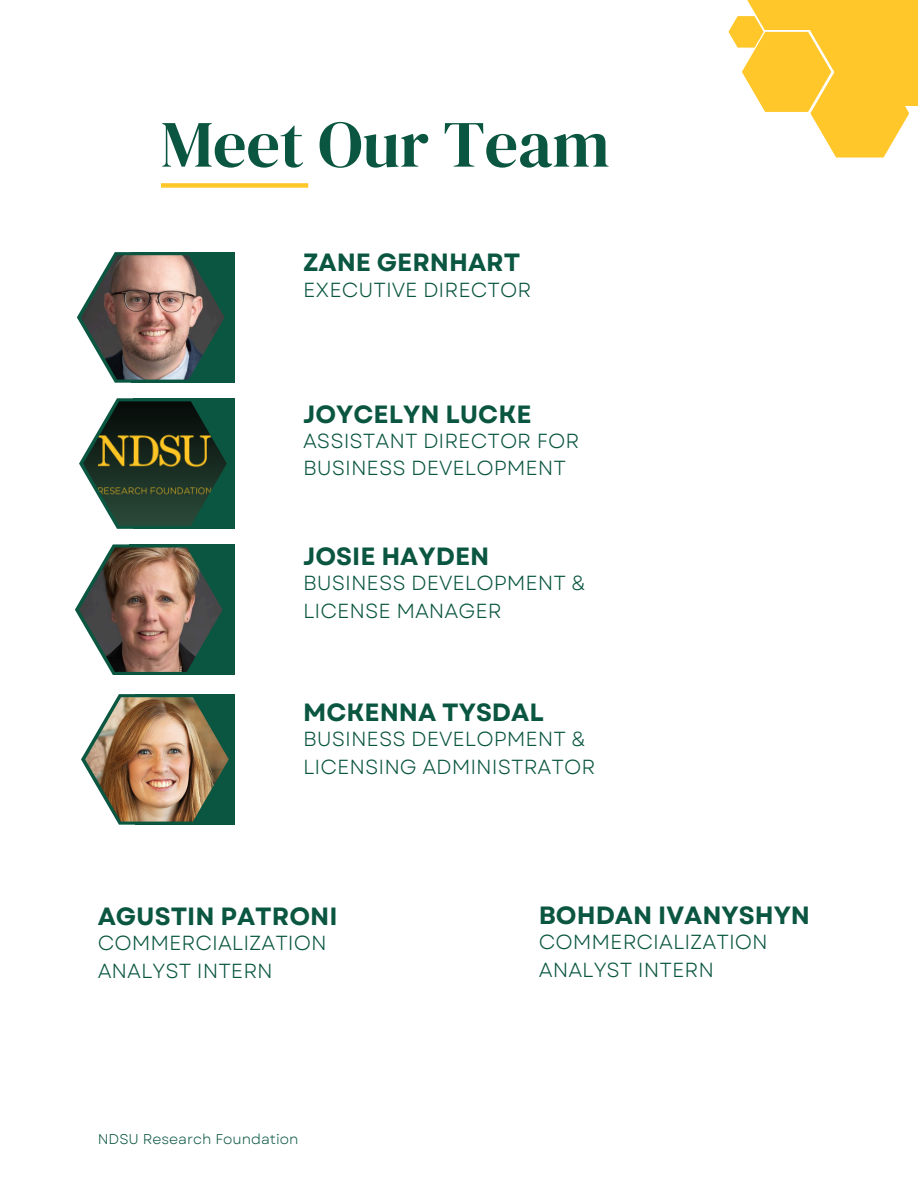
<style>
.page{position:relative;width:918px;height:1188px;background:#fff}
.page>*{position:absolute;margin:0;border:0;box-sizing:border-box;transform-origin:0 0}
.t1{font:66px "DM Serif Display";color:#0a5640}
.t2{font:700 24.9px "Garet";color:#0a5640}
.t3{font:20.4px/27.5px "Garet";color:#0a5640}
.t4{font:14.1px "Garet";color:#0a5640}
</style>
<div class="page">
<div style="left:131px;top:252px;width:104px;height:131px;background:#0a5640"></div>
<div style="left:129px;top:544px;width:106px;height:131px;background:#0a5640"></div>
<svg style="left:77px;top:252px;width:54px;height:131px"></svg>
<svg style="left:75px;top:544px;width:112px;height:131px"></svg>
<img style="left:81px;top:255px;width:144px;height:125px">
<img style="left:79px;top:548px;width:144px;height:124px">
<div style="left:792px;top:0;width:126px;height:106px;background:#ffc72a"></div>
<svg style="left:728px;top:16px;width:181px;height:142px"></svg>
<div style="left:739px;top:0;width:107px;height:30px;background:#ffc72a"></div>
<div style="left:161px;top:183px;width:147px;height:5px;background:#ffc72a"></div>
<div style="left:133px;top:398px;width:102px;height:131px;background:#0a5640"></div>
<svg style="left:79px;top:398px;width:54px;height:131px"></svg>
<img style="left:83px;top:401px;width:144px;height:125px">
<div style="left:135px;top:694px;width:100px;height:131px;background:#0a5640"></div>
<svg style="left:81px;top:694px;width:54px;height:131px"></svg>
<img style="left:85px;top:697px;width:144px;height:125px">
<p class="t1" style="left:161px;top:98px;width:450px">Meet Our Team</p>
<p class="t2" style="left:303px;top:245px;width:219px">ZANE GERNHART</p>
<h2 class="t3" style="left:303px;top:276px;width:230px">EXECUTIVE DIRECTOR</h2>
<h2 class="t2" style="left:303px;top:396px;width:230px">JOYCELYN LUCKE</h2>
<h3 class="t3" style="left:303px;top:427px;width:278px">ASSISTANT DIRECTOR FOR<br>BUSINESS DEVELOPMENT</h3>
<h2 class="t2" style="left:303px;top:538px;width:188px">JOSIE HAYDEN</h2>
<h3 class="t3" style="left:303px;top:569px;width:284px">BUSINESS DEVELOPMENT &amp;<br>LICENSE MANAGER</h3>
<h3 class="t2" style="left:303px;top:695px;width:242px">MCKENNA TYSDAL</h3>
<h2 class="t3" style="left:303px;top:726px;width:294px">BUSINESS DEVELOPMENT &amp;<br>LICENSING ADMINISTRATOR</h2>
<h2 class="t2" style="left:98px;top:899px;width:241px">AGUSTIN PATRONI</h2>
<h3 class="t3" style="left:98px;top:930px;width:231px">COMMERCIALIZATION<br>ANALYST INTERN</h3>
<h3 class="t4" style="left:98px;top:1129px;width:202px">NDSU Research Foundation</h3>
<h2 class="t2" style="left:539px;top:897px;width:273px">BOHDAN IVANYSHYN</h2>
<h3 class="t3" style="left:539px;top:928px;width:231px">COMMERCIALIZATION<br>ANALYST INTERN</h3>
</div>
